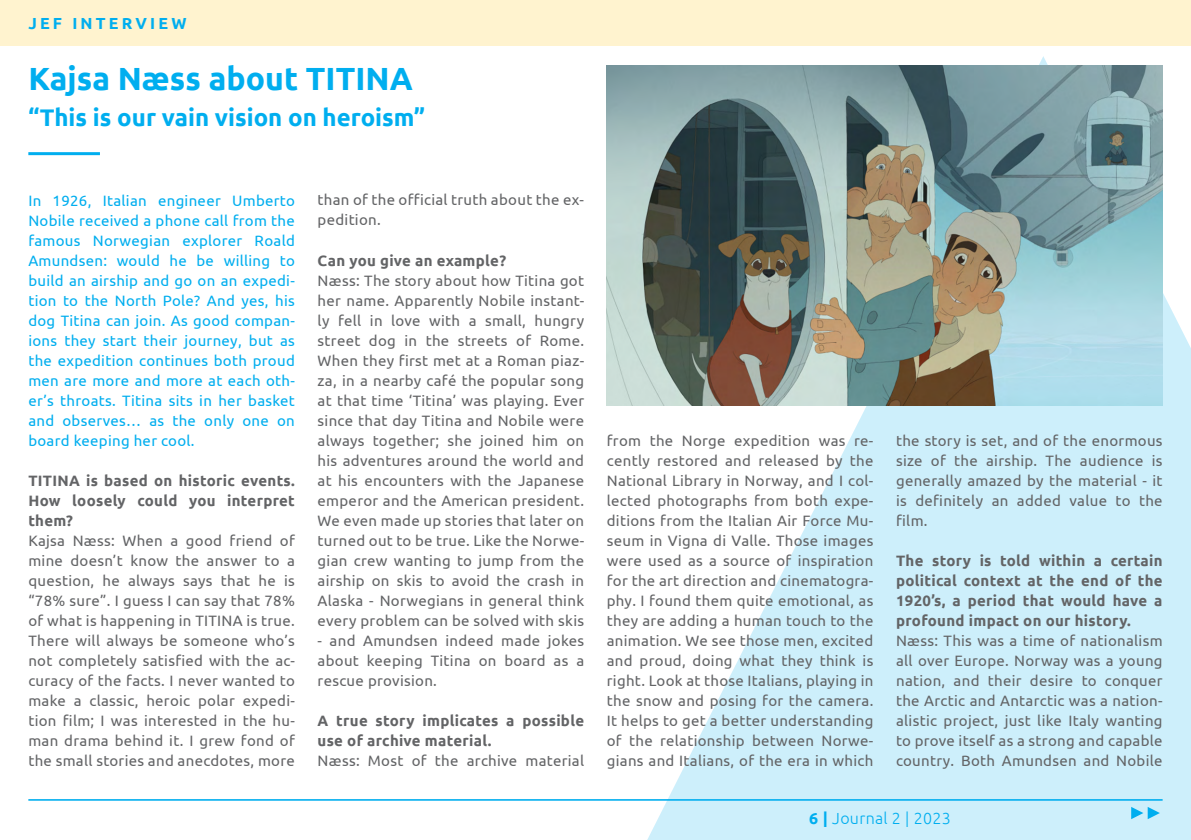
<style>
.page{position:relative;width:1191px;height:840px;background:#fff}
.page>*{position:absolute;margin:0;border:0;box-sizing:border-box;transform-origin:0 0}
.t1{font:700 32px "Ubuntu";color:#00aeef}
.t2{font:700 24px "Ubuntu";color:#00aeef}
.t3{font:300 16px "Ubuntu";letter-spacing:.02em;color:#00aeef}
.t4{font:700 16px "Ubuntu";letter-spacing:.2em;color:#00aeef}
.t5{font:15px/20px "Ubuntu";letter-spacing:.02em;color:#636466;text-align:justify}
.t6{font:15px/20px "Ubuntu";letter-spacing:.02em;color:#00aeef;text-align:justify}
.t7{font:700 15px/20px "Ubuntu";letter-spacing:.02em;color:#636466;text-align:justify}
.s1{font-weight:700}
</style>
<div class="page">
<div style="left:0;top:0;width:1191px;height:45px;background:#fff3cf"></div>
<svg style="left:618px;top:56px;width:573px;height:783px;fill:#cdeffb"></svg>
<img style="left:607px;top:65px;width:555px;height:340px">
<hr style="left:28px;top:798px;width:1134px;height:2px;background:#00aeef">
<hr style="left:28px;top:152px;width:72px;height:3px;background:#00aeef">
<svg style="left:1131px;top:806px;width:28px;height:12px"></svg>
<p class="t4" style="left:28px;top:14px;width:145px">JEF In te rv iew</p>
<h1 class="t1" style="left:28px;top:59px;width:293px">Kajsa Næss about TITI</h1>
<h1 class="t1" style="left:365px;top:59px;width:48px">NA</h1>
<h2 class="t2" style="left:28px;top:103px;width:398px">“This is our vain vision on heroism”</h2>
<p class="t6" style="left:28px;top:190px;width:268px">In 1926, Italian engineer Umberto Nobile received a phone call from the famous Norwegian explorer Roald Amundsen: would he be willing to build an airship and go on an expedi&shy;tion to the North Pole? And yes, his dog Titina can join. As good compan&shy;ions they start their journey, but as the expedition continues both proud men are more and more at each oth&shy;er’s throats. Titina sits in her basket and observes… as the only one on board keeping her cool.</p>
<p class="t7" style="left:28px;top:470px;width:8px">TITI</p>
<p class="t7" style="left:28px;top:470px;width:268px;text-indent:29px">NA is based on historic events.<br>How loosely could you interpret them?</p>
<p class="t5" style="left:28px;top:529px;width:268px">Kajsa Næss: When a good friend of mine doesn’t know the answer to a question, he always says that he is “78% sure”. I guess I can say that 78% of what is happening in TITINA is true.<br>There will always be someone who’s not completely satisfied with the ac&shy;curacy of the facts. I never wanted to make a classic, heroic polar expedi&shy;tion film; I was interested in the hu&shy;man drama behind it. I grew fond of the small stories and anecdotes, more</p>
<p class="t5" style="left:317px;top:189px;width:268px">than of the official truth about the ex&shy;pedition.</p>
<p class="t7" style="left:317px;top:250px;width:190px">Can you give an example?</p>
<p class="t5" style="left:317px;top:269px;width:268px">Næss: The story about how Titina got her name. Apparently Nobile instant&shy;ly fell in love with a small, hungry street dog in the streets of Rome.<br>When they first met at a Roman piaz&shy;za, in a nearby café the popular song at that time ‘Titina’ was playing. Ever since that day Titina and Nobile were always together; she joined him on his adventures around the world and at his encounters with the Japanese emperor and the American president.<br>We even made up stories that later on turned out to be true. Like the Norwe&shy;gian crew wanting to jump from the airship on skis to avoid the crash in Alaska - Norwegians in general think every problem can be solved with skis</p>
<p class="t5" style="left:317px;top:629px;width:268px">- and Amundsen indeed made jokes about keeping Titina on board as a rescue provision.</p>
<p class="t7" style="left:317px;top:710px;width:268px">A true story implicates a possible use of archive material.</p>
<p class="t5" style="left:317px;top:749px;width:268px">Næss: Most of the archive material</p>
<p class="t5" style="left:607px;top:429px;width:268px">from the Norge expedition was re&shy;cently restored and released by the National Library in Norway, and I col&shy;lected photographs from both expe&shy;ditions from the Italian Air Force Mu&shy;seum in Vigna di Valle. Those images were used as a source of inspiration for the art direction and cinematogra&shy;phy. I found them quite emotional, as they are adding a human touch to the animation. We see those men, excited and proud, doing what they think is right. Look at those Italians, playing in the snow and posing for the camera.<br>It helps to get a better understanding of the relationship between Norwe&shy;gians and Italians, of the era in which</p>
<p class="t5" style="left:896px;top:429px;width:268px">the story is set, and of the enormous size of the airship. The audience is generally amazed by the material - it is definitely an added value to the film.</p>
<p class="t7" style="left:896px;top:550px;width:268px">The story is told within a certain political context at the end of the 1920’s, a period that would have a profound impact on our history.</p>
<p class="t5" style="left:896px;top:629px;width:268px">Næss: This was a time of nationalism all over Europe. Norway was a young nation, and their desire to conquer the Arctic and Antarctic was a nation&shy;alistic project, just like Italy wanting to prove itself as a strong and capable country. Both Amundsen and Nobile</p>
<p class="t3" style="left:809px;top:807px;width:143px"><span class="s1">6 |</span> Journal 2 | 2023</p>
</div>
